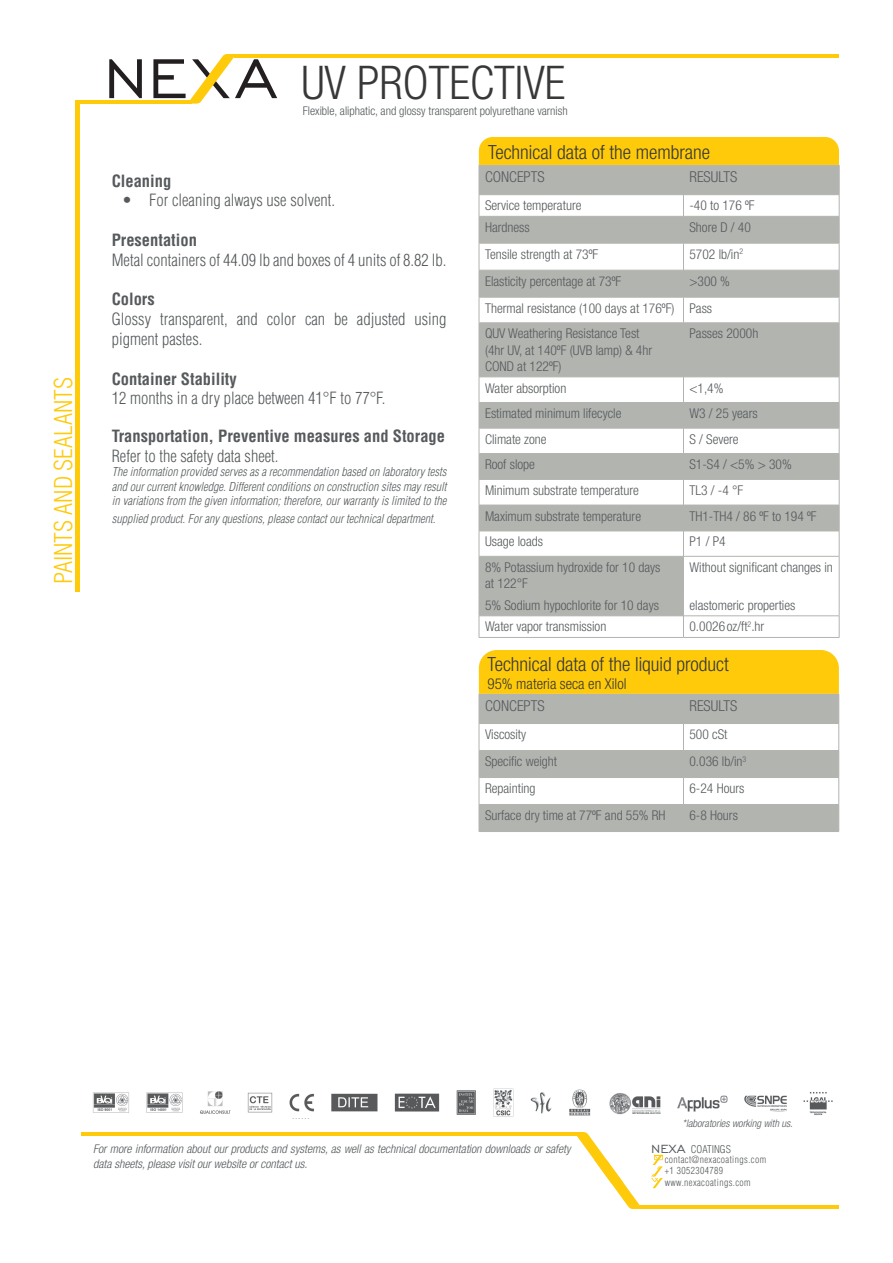
<style>
.page{position:relative;width:893px;height:1263px;background:#fff}
.page>*{position:absolute;margin:0;border:0;box-sizing:border-box;transform-origin:0 0}
.t1{font:300 condensed 46.5px "Helvetica Neue LT Com";color:#373837}
.t2{font:300 condensed 24px "Helvetica LT Std";color:#feca0a}
.t3{font:300 condensed 19.5px "Helvetica Neue LT Com";color:#373837}
.t4{font:300 condensed 16.5px/19.8px "Helvetica LT Std";color:#565a5c}
.t5{font:700 condensed 16.5px "Helvetica LT Std";color:#565a5c}
.t6{font:300 condensed 15px "Helvetica Neue LT Com";color:#565a5c}
.t7{font:300 condensed 15px "Helvetica Neue LT Com";color:#373837}
.t8{font:300 condensed 13.5px/16.2px "Helvetica Neue LT Com";color:#565a5c}
.t9{font:italic 300 condensed 12px/14.4px "Helvetica LT Std";color:#565a5c;text-align:justify}
.t10{font:italic 300 condensed 12px "Helvetica Neue LT Com";color:#565a5c}
.t11{font:300 condensed 12px "Helvetica Neue LT Com";color:#565a5c}
.t12{font:italic 300 condensed 10.5px "Helvetica Neue LT Com";color:#565a5c}
.t13{font:300 condensed 10.5px "Helvetica LT Std";color:#565a5c}
.t14{font:300 condensed 9.6px "Helvetica LT Std";letter-spacing:.04em;color:#565a5c}
.s1{font-family:"Engravers Gothic BT";font-weight:400;font-stretch:normal;font-size:15px}
</style>
<div class="page">
<svg style="left:575px;top:1133px;width:65px;height:76px"></svg>
<hr style="left:81px;top:1133px;width:496px;height:2px;background:#feca0a">
<hr style="left:639px;top:1205px;width:200px;height:4px;background:#feca0a">
<svg style="left:651px;top:1155px;width:12px;height:33px"></svg>
<svg style="left:109px;top:59px;width:33px;height:39px"></svg>
<svg style="left:153px;top:54px;width:124px;height:50px"></svg>
<hr style="left:234px;top:54px;width:605px;height:3px;background:#feca0a">
<hr style="left:75px;top:100px;width:116px;height:4px;background:#feca0a">
<div style="left:75px;top:103px;width:5px;height:489px;background:#feca0a"></div>
<img style="left:93px;top:1088px;width:498px;height:29px">
<img style="left:609px;top:1092px;width:224px;height:23px">
<svg style="left:480px;top:324px;width:359px;height:291px;fill:#b2b4b0"></svg>
<hr style="left:479px;top:530px;width:204px;height:1px;background:#b2b4b0">
<hr style="left:684px;top:530px;width:155px;height:1px;background:#b2b4b0">
<hr style="left:479px;top:453px;width:204px;height:1px;background:#b2b4b0">
<hr style="left:684px;top:453px;width:155px;height:1px;background:#b2b4b0">
<hr style="left:479px;top:323px;width:204px;height:1px;background:#b2b4b0">
<hr style="left:683px;top:323px;width:156px;height:1px;background:#b2b4b0">
<hr style="left:479px;top:428px;width:204px;height:1px;background:#b2b4b0">
<hr style="left:683px;top:428px;width:156px;height:1px;background:#b2b4b0">
<hr style="left:479px;top:505px;width:204px;height:1px;background:#b2b4b0">
<hr style="left:683px;top:505px;width:156px;height:1px;background:#b2b4b0">
<hr style="left:479px;top:479px;width:204px;height:1px;background:#b2b4b0">
<hr style="left:683px;top:479px;width:156px;height:1px;background:#b2b4b0">
<hr style="left:479px;top:323px;width:1px;height:54px;background:#b2b4b0">
<hr style="left:683px;top:323px;width:1px;height:54px;background:#b2b4b0">
<hr style="left:839px;top:323px;width:1px;height:54px;background:#b2b4b0">
<svg style="left:683px;top:378px;width:1px;height:178px"></svg>
<hr style="left:479px;top:637px;width:204px;height:1px;background:#b2b4b0">
<hr style="left:683px;top:637px;width:156px;height:1px;background:#b2b4b0">
<hr style="left:479px;top:377px;width:204px;height:1px;background:#b2b4b0">
<svg style="left:479px;top:377px;width:1px;height:179px"></svg>
<hr style="left:683px;top:377px;width:156px;height:1px;background:#b2b4b0">
<svg style="left:839px;top:377px;width:1px;height:179px"></svg>
<hr style="left:479px;top:402px;width:204px;height:1px;background:#b2b4b0">
<hr style="left:683px;top:402px;width:156px;height:1px;background:#b2b4b0">
<hr style="left:683px;top:556px;width:156px;height:1px;background:#b2b4b0">
<hr style="left:839px;top:556px;width:1px;height:38px;background:#b2b4b0">
<svg style="left:839px;top:594px;width:1px;height:43px"></svg>
<hr style="left:683px;top:615px;width:156px;height:1px;background:#b2b4b0">
<hr style="left:479px;top:556px;width:204px;height:1px;background:#b2b4b0">
<hr style="left:479px;top:556px;width:1px;height:38px;background:#b2b4b0">
<hr style="left:683px;top:556px;width:1px;height:38px;background:#b2b4b0">
<hr style="left:479px;top:594px;width:205px;height:1px;background:#b2b4b0">
<svg style="left:479px;top:595px;width:1px;height:42px"></svg>
<svg style="left:683px;top:595px;width:1px;height:42px"></svg>
<hr style="left:479px;top:615px;width:204px;height:1px;background:#b2b4b0">
<svg style="left:479px;top:137px;width:361px;height:186px"></svg>
<hr style="left:479px;top:831px;width:204px;height:1px;background:#b2b4b0">
<hr style="left:683px;top:831px;width:156px;height:1px;background:#b2b4b0">
<svg style="left:479px;top:650px;width:360px;height:181px"></svg>
<p class="t2" style="left:48px;top:584px;width:209px;rotate:-90deg">PAINTS AND SEALANTS</p>
<p class="t1" style="left:301px;top:56px;width:266px">UV PROTECTIVE</p>
<p class="t11" style="left:303px;top:104px;width:266px">Flexible, aliphatic, and glossy transparent polyurethane varnish</p>
<p class="t5" style="left:112px;top:170px;width:61px">Cleaning</p>
<p class="t4" style="left:122px;top:190px;width:215px">• For cleaning always use solvent.</p>
<p class="t5" style="left:112px;top:230px;width:87px">Presentation</p>
<p class="t4" style="left:112px;top:250px;width:336px">Metal containers of 44.09 lb and boxes of 4 units of 8.82 lb.</p>
<p class="t5" style="left:112px;top:289px;width:45px">Colors</p>
<p class="t4" style="left:112px;top:309px;width:336px">Glossy transparent, and color can be adjusted using pigment pastes.</p>
<p class="t5" style="left:112px;top:368px;width:127px">Container Stability</p>
<p class="t4" style="left:112px;top:388px;width:275px">12 months in a dry place between 41°F to 77°F.</p>
<p class="t5" style="left:112px;top:426px;width:335px">Transportation, Preventive measures and Storage</p>
<p class="t4" style="left:112px;top:446px;width:168px">Refer to the safety data sheet.</p>
<p class="t9" style="left:112px;top:465px;width:336px">The information provided serves as a recommendation based on laboratory tests and our current knowledge. Different conditions on construction sites may result in variations from the given information; therefore, our warranty is limited to the</p>
<p class="t9" style="left:112px;top:512px;width:325px">supplied product. For any questions, please contact our technical department.</p>
<p class="t3" style="left:488px;top:141px;width:224px">Technical data of the membrane</p>
<p class="t6" style="left:485px;top:168px;width:61px">CONCEPTS</p>
<p class="t6" style="left:689px;top:168px;width:49px">RESULTS</p>
<p class="t8" style="left:485px;top:197px;width:98px">Service temperature</p>
<p class="t8" style="left:689px;top:197px;width:67px">-40 to 176 ºF</p>
<p class="t8" style="left:485px;top:219px;width:46px">Hardness</p>
<p class="t8" style="left:689px;top:219px;width:63px">Shore D / 40</p>
<p class="t8" style="left:485px;top:246px;width:115px">Tensile strength at 73ºF</p>
<p class="t8" style="left:689px;top:246px;width:55px">5702 lb/in<sup>2</sup></p>
<p class="t8" style="left:485px;top:273px;width:138px">Elasticity percentage at 73ºF</p>
<p class="t8" style="left:689px;top:273px;width:42px">&gt;300 %</p>
<p class="t8" style="left:485px;top:300px;width:191px">Thermal resistance (100 days at 176ºF)</p>
<p class="t8" style="left:689px;top:300px;width:24px">Pass</p>
<p class="t8" style="left:485px;top:326px;width:156px">QUV Weathering Resistance Test</p>
<p class="t8" style="left:485px;top:342px;width:169px">(4hr UV, at 140ºF (UVB lamp) &amp; 4hr<br>COND at 122ºF)</p>
<p class="t8" style="left:689px;top:326px;width:70px">Passes 2000h</p>
<p class="t8" style="left:485px;top:380px;width:83px">Water absorption</p>
<p class="t8" style="left:689px;top:380px;width:36px">&lt;1,4%</p>
<p class="t8" style="left:485px;top:405px;width:138px">Estimated minimum lifecycle</p>
<p class="t8" style="left:689px;top:405px;width:70px">W3 / 25 years</p>
<p class="t8" style="left:485px;top:431px;width:63px">Climate zone</p>
<p class="t8" style="left:689px;top:431px;width:51px">S / Severe</p>
<p class="t8" style="left:485px;top:456px;width:51px">Roof slope</p>
<p class="t8" style="left:689px;top:456px;width:104px">S1-S4 / &lt;5% &gt; 30%</p>
<p class="t8" style="left:485px;top:482px;width:155px">Minimum substrate temperature</p>
<p class="t8" style="left:689px;top:482px;width:55px">TL3 / -4 °F</p>
<p class="t8" style="left:485px;top:508px;width:158px">Maximum substrate temperature</p>
<p class="t8" style="left:689px;top:508px;width:129px">TH1-TH4 / 86 ºF to 194 ºF</p>
<p class="t8" style="left:485px;top:533px;width:60px">Usage loads</p>
<p class="t8" style="left:689px;top:533px;width:38px">P1 / P4</p>
<p class="t8" style="left:485px;top:559px;width:177px">8% Potassium hydroxide for 10 days at 122°F</p>
<p class="t8" style="left:689px;top:559px;width:145px">Without significant changes in</p>
<p class="t8" style="left:485px;top:597px;width:175px">5% Sodium hypochlorite for 10 days</p>
<p class="t8" style="left:689px;top:597px;width:107px">elastomeric properties</p>
<p class="t8" style="left:485px;top:618px;width:123px">Water vapor transmission</p>
<p class="t8" style="left:689px;top:618px;width:76px">0.0026 oz/ft<sup>2</sup>.hr</p>
<p class="t3" style="left:487px;top:653px;width:243px">Technical data of the liquid product</p>
<p class="t7" style="left:487px;top:675px;width:141px">95% materia seca en Xilol</p>
<p class="t6" style="left:485px;top:697px;width:61px">CONCEPTS</p>
<p class="t6" style="left:689px;top:697px;width:49px">RESULTS</p>
<p class="t8" style="left:485px;top:726px;width:43px">Viscosity</p>
<p class="t8" style="left:689px;top:726px;width:39px">500 cSt</p>
<p class="t8" style="left:485px;top:753px;width:74px">Specific weight</p>
<p class="t8" style="left:689px;top:753px;width:58px">0.036 lb/in<sup>3</sup></p>
<p class="t8" style="left:485px;top:780px;width:52px">Repainting</p>
<p class="t8" style="left:689px;top:780px;width:56px">6-24 Hours</p>
<p class="t8" style="left:485px;top:807px;width:182px">Surface dry time at 77ºF and 55% RH</p>
<p class="t8" style="left:689px;top:807px;width:50px">6-8 Hours</p>
<p class="t12" style="left:682px;top:1117px;width:112px">*laboratories working with us.</p>
<p class="t10" style="left:93px;top:1142px;width:479px">For more information about our products and systems, as well as technical documentation downloads or safety</p>
<p class="t13" style="left:651px;top:1142px;width:81px"><span class="s1">NEXA</span> COATINGS</p>
<p class="t10" style="left:93px;top:1156px;width:216px">data sheets, please visit our website or contact us.</p>
<p class="t14" style="left:665px;top:1153px;width:103px">contact@nexacoatings.com</p>
<p class="t14" style="left:665px;top:1165px;width:60px">+1 3052304789</p>
<p class="t14" style="left:665px;top:1176px;width:87px">www.nexacoatings.com</p>
</div>
